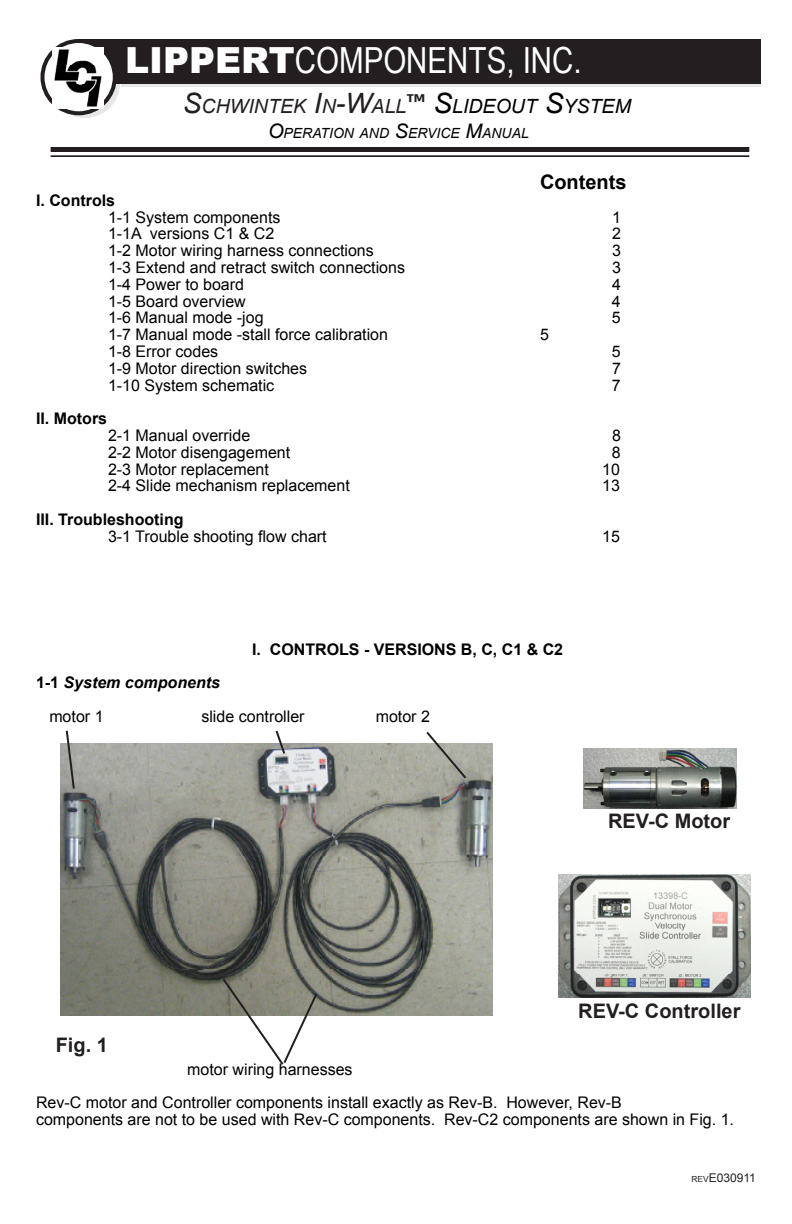
<style>
.page{position:relative;width:792px;height:1224px;background:#fff}
.page>*{position:absolute;margin:0;border:0;box-sizing:border-box;transform-origin:0 0}
.t1{font:36px "Arial Narrow";color:#fff}
.t2{font:700 20px "Arial";color:#231f20}
.CM10{font:700 20px "Arial";color:#000}
.t3{font:italic 19.6px "Arial";color:#231f20}
.CM1{font:16px "Arial";color:#000}
.CM11{font:16px "Arial";color:#000}
.CM11-2{font:700 16px "Arial";color:#000}
.t4{font:italic 700 16px "Arial";color:#000}
.CM1-2{font:700 16px "Arial";color:#000}
.t5{font:italic 14px "Arial";color:#000}
.t6{font:12px "Arial";color:#231f20}
.s1{font-family:"Arial";font-weight:900}
.s2{font-size:28px}
.s3{font-family:"Cambria";font-weight:700;font-style:normal;font-size:28px}
.s4{font-size:28px;color:#000}
.s5{color:#000}
.s6{font-size:20px}
.s7{font-style:normal}
.s8{font-size:8.4px}
</style>
<div class="page">
<div style="left:69px;top:42px;width:691px;height:45px;background:#e6e7e9"></div>
<svg style="left:50px;top:48px;width:70px;height:71px"></svg>
<div style="left:78px;top:39px;width:682px;height:45px;background:#231f20"></div>
<svg style="left:42px;top:41px;width:73px;height:72px"></svg>
<div style="left:40px;top:39px;width:77px;height:76px;border:4px solid #231f20;border-radius:50%"></div>
<img style="left:52px;top:48px;width:52px;height:61px">
<div style="left:51px;top:147px;width:698px;height:5px;background:#231f20"></div>
<hr style="left:51px;top:155px;width:698px;height:2px;background:#231f20">
<img style="left:584px;top:748px;width:153px;height:61px">
<img style="left:558px;top:874px;width:192px;height:124px">
<img style="left:60px;top:744px;width:432px;height:271px">
<svg style="left:65px;top:730px;width:11px;height:61px"></svg>
<svg style="left:424px;top:732px;width:44px;height:49px"></svg>
<svg style="left:274px;top:730px;width:13px;height:26px"></svg>
<svg style="left:221px;top:977px;width:98px;height:88px"></svg>
<p class="t1" style="left:125px;top:34px;width:458px"><span class="s1">LIPPERT</span>COMPONENTS, INC.</p>
<p class="t3" style="left:183px;top:94px;width:450px"><span class="s2">S</span>CHWINTEK <span class="s2">I</span>N<span class="s2">-W</span>ALL<span class="s3">™</span> <span class="s4">S</span><span class="s5">LIDEOUT</span> <span class="s4">S</span><span class="s5">YSTEM</span></p>
<p class="t5" style="left:268px;top:124px;width:262px"><span class="s6">O</span>PERATION AND <span class="s6">S</span>ERVICE <span class="s6">M</span>ANUAL</p>
<p class="CM10" style="left:540px;top:169px;width:88px">Contents</p>
<p class="CM1-2" style="left:36px;top:190px;width:81px">I. Controls</p>
<p class="CM1" style="left:108px;top:207px;width:174px">1-1 System components</p>
<p class="CM1" style="left:612px;top:207px;width:10px">1</p>
<p class="CM1" style="left:108px;top:223px;width:168px">1-1A versions C1 &amp; C2</p>
<p class="CM1" style="left:612px;top:223px;width:10px">2</p>
<p class="CM1" style="left:108px;top:240px;width:267px">1-2 Motor wiring harness connections</p>
<p class="CM1" style="left:612px;top:240px;width:10px">3</p>
<p class="CM1" style="left:108px;top:257px;width:299px">1-3 Extend and retract switch connections</p>
<p class="CM1" style="left:612px;top:257px;width:10px">3</p>
<p class="CM1" style="left:108px;top:274px;width:138px">1-4 Power to board</p>
<p class="CM1" style="left:612px;top:274px;width:10px">4</p>
<p class="CM1" style="left:108px;top:291px;width:139px">1-5 Board overview</p>
<p class="CM1" style="left:612px;top:291px;width:10px">4</p>
<p class="CM1" style="left:108px;top:307px;width:157px">1-6 Manual mode -jog</p>
<p class="CM1" style="left:612px;top:307px;width:10px">5</p>
<p class="CM1" style="left:108px;top:324px;width:282px">1-7 Manual mode -stall force calibration</p>
<p class="CM1" style="left:540px;top:324px;width:10px">5</p>
<p class="CM1" style="left:108px;top:341px;width:112px">1-8 Error codes</p>
<p class="CM1" style="left:612px;top:341px;width:10px">5</p>
<p class="CM1" style="left:108px;top:358px;width:201px">1-9 Motor direction switches</p>
<p class="CM1" style="left:612px;top:358px;width:10px">7</p>
<p class="CM1" style="left:108px;top:375px;width:168px">1-10 System schematic</p>
<p class="CM1" style="left:612px;top:375px;width:10px">7</p>
<p class="CM11-2" style="left:36px;top:408px;width:73px">II. Motors</p>
<p class="CM11" style="left:108px;top:425px;width:144px">2-1 Manual override</p>
<p class="CM11" style="left:612px;top:425px;width:10px">8</p>
<p class="CM11" style="left:108px;top:442px;width:184px">2-2 Motor disengagement</p>
<p class="CM11" style="left:612px;top:442px;width:10px">8</p>
<p class="CM11" style="left:108px;top:459px;width:162px">2-3 Motor replacement</p>
<p class="CM11" style="left:602px;top:459px;width:19px">10</p>
<p class="CM11" style="left:108px;top:475px;width:243px">2-4 Slide mechanism replacement</p>
<p class="CM11" style="left:602px;top:475px;width:19px">13</p>
<p class="CM11-2" style="left:36px;top:509px;width:149px">III. Troubleshooting</p>
<p class="CM1" style="left:108px;top:526px;width:220px">3-1 Trouble shooting flow chart</p>
<p class="CM1" style="left:602px;top:526px;width:19px">15</p>
<p class="CM11-2" style="left:252px;top:638px;width:313px">I. CONTROLS - VERSIONS B, C, C1 &amp; C2</p>
<p class="t4" style="left:36px;top:672px;width:186px"><span class="s7">1-1</span> System components</p>
<p class="CM1" style="left:49px;top:706px;width:56px">motor 1</p>
<p class="CM1" style="left:201px;top:706px;width:105px">slide controller</p>
<p class="CM1" style="left:376px;top:706px;width:56px">motor 2</p>
<p class="t2" style="left:56px;top:1032px;width:54px">Fig. 1</p>
<p class="t2" style="left:608px;top:808px;width:124px">REV-C Motor</p>
<p class="t2" style="left:578px;top:998px;width:164px">REV-C Controller</p>
<p class="CM1" style="left:187px;top:1059px;width:167px">motor wiring harnesses</p>
<p class="CM1" style="left:36px;top:1092px;width:587px">Rev-C motor and Controller components install exactly as Rev-B. However, Rev-B</p>
<p class="CM1" style="left:36px;top:1109px;width:700px">components are not to be used with Rev-C components. Rev-C2 components are shown in Fig. 1.</p>
<p class="t6" style="left:692px;top:1170px;width:66px"><span class="s8">REV</span>E030911</p>
</div>
